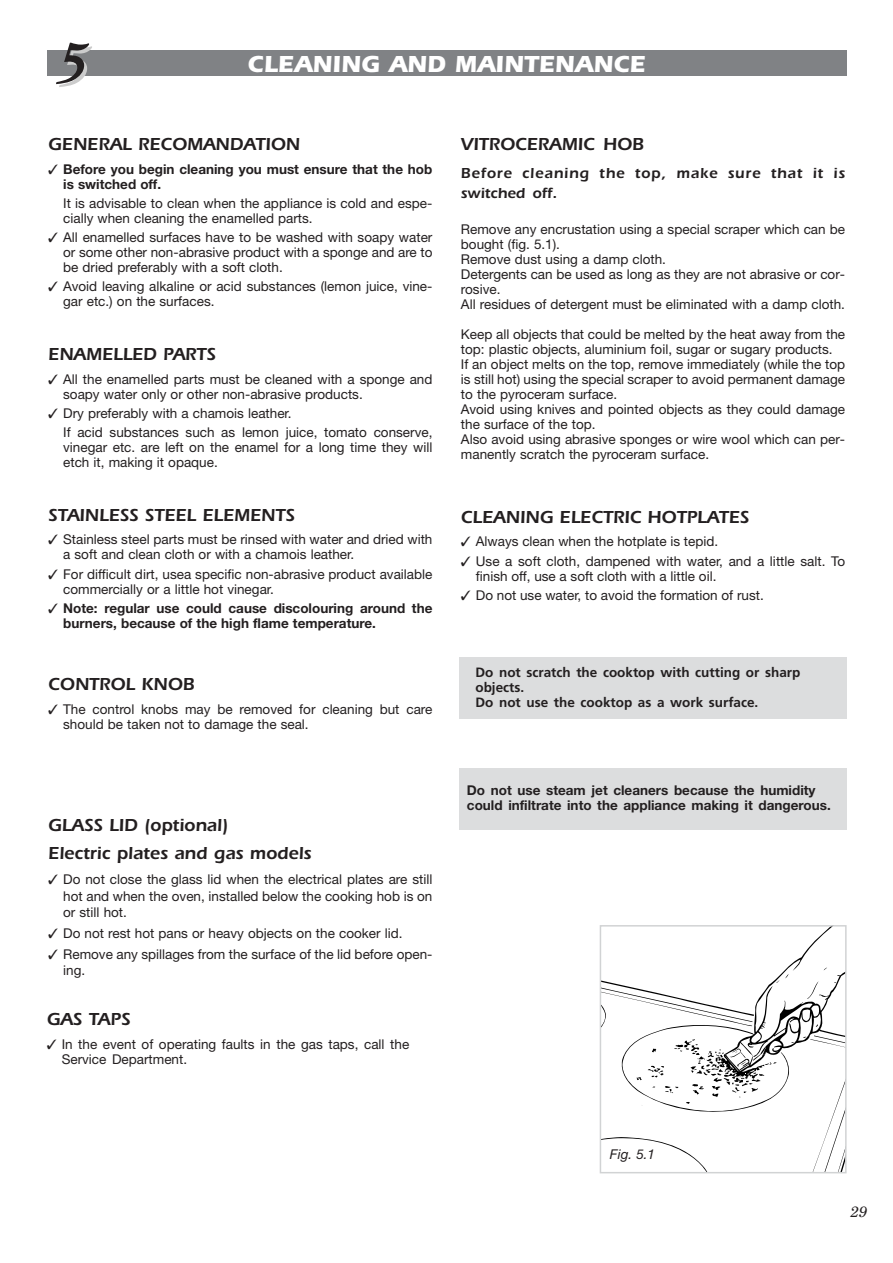
<style>
.page{position:relative;width:893px;height:1263px;background:#fff}
.page>*{position:absolute;margin:0;border:0;box-sizing:border-box;transform-origin:0 0}
.t1{font:italic 700 60px "New Baskerville";color:#231f20}
.t2{font:700 24px "Itc Eras";color:#fff}
.t3{font:600 18px/28px "Itc Eras";color:#231f20}
.t4{font:600 15px/19.5px "Itc Eras";letter-spacing:.05em;color:#231f20}
.t5{font:italic 15px "New Century Schlbk";color:#231f20}
.t6{font:13.5px/15px "Helvetica Neue";color:#231f20}
.t7{font:700 13.5px/15px "Helvetica Neue";color:#231f20}
.t8{font:700 13.5px/15px "Frutiger";color:#231f20}
.t9{font:italic 13.5px "Helvetica Neue";color:#231f20}
</style>
<div class="page">
<div style="left:459px;top:658px;width:387px;height:61px;background:#dcddde"></div>
<div style="left:459px;top:769px;width:387px;height:61px;background:#dcddde"></div>
<div style="left:47px;top:51px;width:799px;height:25px;background:#808285"></div>
<svg style="left:602px;top:928px;width:241px;height:242px"></svg>
<div style="left:599px;top:925px;width:247px;height:248px;border:2px solid #d1d3d4"></div>
<h1 class="t1" style="left:54px;top:43px;width:31px">5</h1>
<h2 class="t2" style="left:248px;top:56px;width:399px">CLEANING AND MAINTENANCE</h2>
<h3 class="t3" style="left:48px;top:132px;width:253px">GENERAL RECOMANDATION</h3>
<p class="t7" style="left:63px;top:162px;width:371px;text-indent:-15px">✓ Before you begin cleaning you must ensure that the hob is switched off.</p>
<p class="t6" style="left:63px;top:197px;width:371px">It is advisable to clean when the appliance is cold and espe&shy;cially when cleaning the enamelled parts.</p>
<p class="t6" style="left:63px;top:231px;width:371px;text-align:justify;text-indent:-15px">✓ All enamelled surfaces have to be washed with soapy water or some other non-abrasive product with a sponge and are to be dried preferably with a soft cloth.</p>
<p class="t6" style="left:63px;top:280px;width:371px;text-indent:-15px">✓ Avoid leaving alkaline or acid substances (lemon juice, vine&shy;gar etc.) on the surfaces.</p>
<h3 class="t3" style="left:48px;top:342px;width:169px">ENAMELLED PARTS</h3>
<p class="t6" style="left:63px;top:373px;width:371px;text-indent:-15px">✓ All the enamelled parts must be cleaned with a sponge and soapy water only or other non-abrasive products.</p>
<p class="t6" style="left:63px;top:405px;width:371px;line-height:19.2px;text-indent:-15px">✓ Dry preferably with a chamois leather.<br>If acid substances such as lemon juice, tomato conserve,</p>
<p class="t6" style="left:63px;top:441px;width:371px">vinegar etc. are left on the enamel for a long time they will etch it, making it opaque.</p>
<h3 class="t3" style="left:48px;top:503px;width:248px">STAINLESS STEEL ELEMENTS</h3>
<p class="t6" style="left:63px;top:533px;width:371px;text-indent:-15px">✓ Stainless steel parts must be rinsed with water and dried with a soft and clean cloth or with a chamois leather.</p>
<p class="t6" style="left:63px;top:568px;width:371px;text-indent:-15px">✓ For difficult dirt, usea specific non-abrasive product available commercially or a little hot vinegar.</p>
<p class="t7" style="left:63px;top:602px;width:371px;text-indent:-15px">✓ Note: regular use could cause discolouring around the burners, because of the high flame temperature.</p>
<h3 class="t3" style="left:48px;top:672px;width:148px">CONTROL KNOB</h3>
<p class="t6" style="left:63px;top:703px;width:371px;text-indent:-15px">✓ The control knobs may be removed for cleaning but care should be taken not to damage the seal.</p>
<h3 class="t3" style="left:48px;top:813px;width:265px">GLASS LID (optional)<br>Electric plates and gas models</h3>
<p class="t6" style="left:63px;top:873px;width:371px;line-height:16.5px;text-align:justify;text-indent:-15px">✓ Do not close the glass lid when the electrical plates are still hot and when the oven, installed below the cooking hob is on or still hot.</p>
<p class="t6" style="left:48px;top:927px;width:356px">✓ Do not rest hot pans or heavy objects on the cooker lid.</p>
<p class="t6" style="left:63px;top:947px;width:371px;line-height:16.5px;text-indent:-15px">✓ Remove any spillages from the surface of the lid before open&shy;ing.</p>
<h3 class="t3" style="left:47px;top:1007px;width:85px">GAS TAPS</h3>
<p class="t6" style="left:62px;top:1038px;width:349px;text-indent:-15px">✓ In the event of operating faults in the gas taps, call the<br>Service Department.</p>
<h3 class="t3" style="left:461px;top:132px;width:184px">VITROCERAMIC HOB</h3>
<p class="t4" style="left:461px;top:165px;width:385px">Before cleaning the top, make sure that it is switched off.</p>
<p class="t6" style="left:461px;top:223px;width:385px">Remove any encrustation using a special scraper which can be bought (fig. 5.1).<br>Remove dust using a damp cloth.<br>Detergents can be used as long as they are not abrasive or cor&shy;rosive.<br>All residues of detergent must be eliminated with a damp cloth.</p>
<p class="t6" style="left:461px;top:328px;width:385px">Keep all objects that could be melted by the heat away from the top: plastic objects, aluminium foil, sugar or sugary products.<br>If an object melts on the top, remove immediately (while the top is still hot) using the special scraper to avoid permanent damage to the pyroceram surface.<br>Avoid using knives and pointed objects as they could damage the surface of the top.<br>Also avoid using abrasive sponges or wire wool which can per&shy;manently scratch the pyroceram surface.</p>
<h3 class="t3" style="left:461px;top:505px;width:290px">CLEANING ELECTRIC HOTPLATES</h3>
<p class="t6" style="left:461px;top:535px;width:259px">✓ Always clean when the hotplate is tepid.</p>
<p class="t6" style="left:476px;top:555px;width:371px;text-indent:-15px">✓ Use a soft cloth, dampened with water, and a little salt. To finish off, use a soft cloth with a little oil.</p>
<p class="t6" style="left:461px;top:589px;width:304px">✓ Do not use water, to avoid the formation of rust.</p>
<p class="t8" style="left:475px;top:666px;width:326px">Do not scratch the cooktop with cutting or sharp objects.<br>Do not use the cooktop as a work surface.</p>
<p class="t7" style="left:467px;top:784px;width:365px">Do not use steam jet cleaners because the humidity could infiltrate into the appliance making it dangerous.</p>
<p class="t9" style="left:610px;top:1150px;width:47px">Fig. 5.1</p>
<p class="t5" style="left:850px;top:1206px;width:18px">29</p>
</div>
